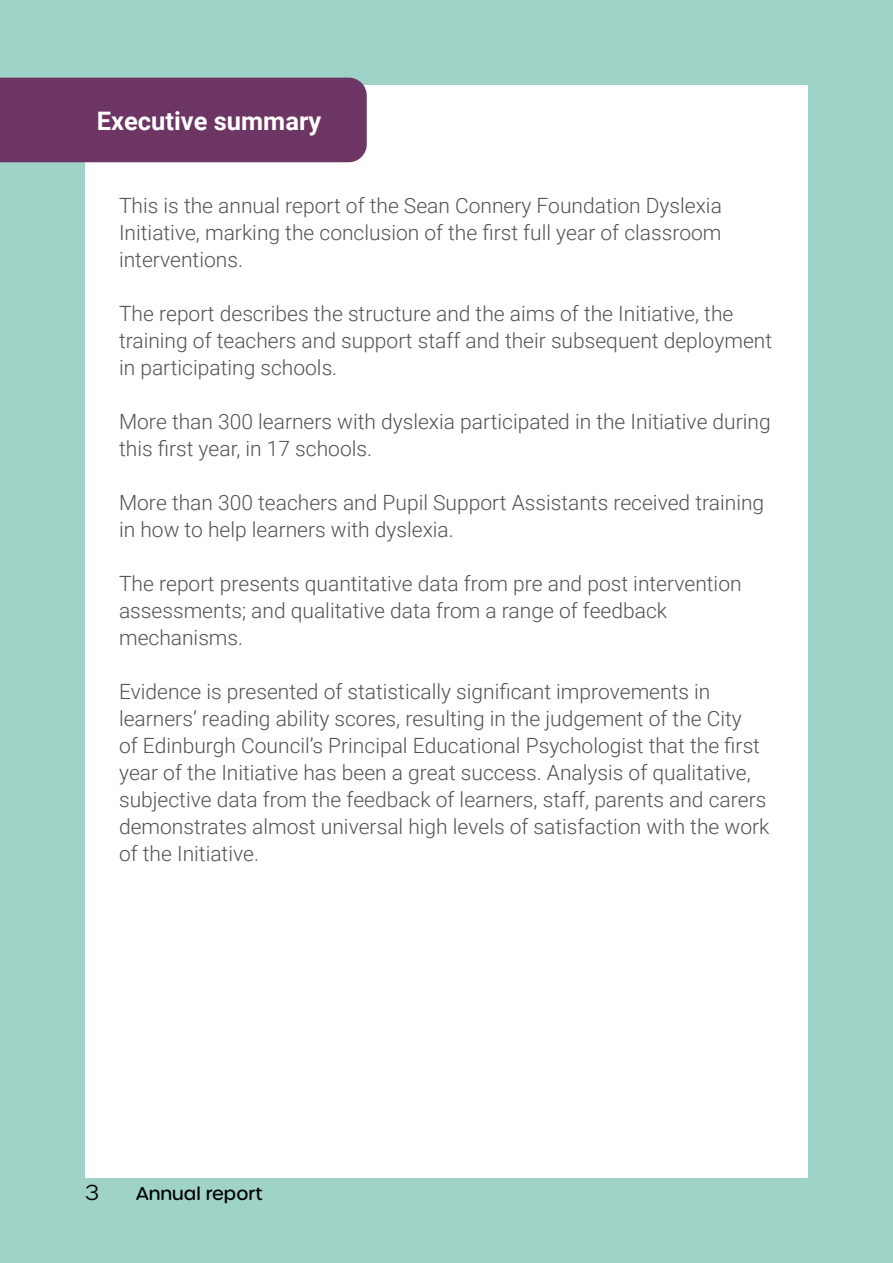
<style>
.page{position:relative;width:893px;height:1263px;background:#9fd3c8}
.page>*{position:absolute;margin:0;border:0;box-sizing:border-box;transform-origin:0 0}
.t1{font:700 25.5px "Roboto";color:#fff}
.t2{font:300 21px/27px "Roboto";color:#525252}
.t3{font:300 21px "Urbane Rounded";color:#000}
.t4{font:500 18px "Urbane Rounded";color:#000}
</style>
<div class="page">
<div style="left:85px;top:85px;width:723px;height:1093px;background:#fff"></div>
<div style="left:0;top:78px;width:367px;height:84px;background:#6d3564"></div>
<p class="t1" style="left:97px;top:103px;width:226px">Executive summary</p>
<p class="t2" style="left:119px;top:192px;width:604px;text-align:justify">This is the annual report of the Sean Connery Foundation Dyslexia Initiative, marking the conclusion of the first full year of classroom interventions.</p>
<p class="t2" style="left:119px;top:300px;width:655px">The report describes the structure and the aims of the Initiative, the training of teachers and support staff and their subsequent deployment in participating schools.</p>
<p class="t2" style="left:119px;top:408px;width:653px">More than 300 learners with dyslexia participated in the Initiative during this first year, in 17 schools.</p>
<p class="t2" style="left:119px;top:489px;width:647px">More than 300 teachers and Pupil Support Assistants received training in how to help learners with dyslexia.</p>
<p class="t2" style="left:119px;top:570px;width:624px">The report presents quantitative data from pre and post intervention assessments; and qualitative data from a range of feedback mechanisms.</p>
<p class="t2" style="left:119px;top:678px;width:652px">Evidence is presented of statistically significant improvements in learners’ reading ability scores, resulting in the judgement of the City<br>of Edinburgh Council’s Principal Educational Psychologist that the first year of the Initiative has been a great success. Analysis of qualitative, subjective data from the feedback of learners, staff, parents and carers demonstrates almost universal high levels of satisfaction with the work of the Initiative.</p>
<p class="t3" style="left:85px;top:1179px;width:15px">3</p>
<p class="t4" style="left:136px;top:1182px;width:128px">Annual report</p>
</div>
